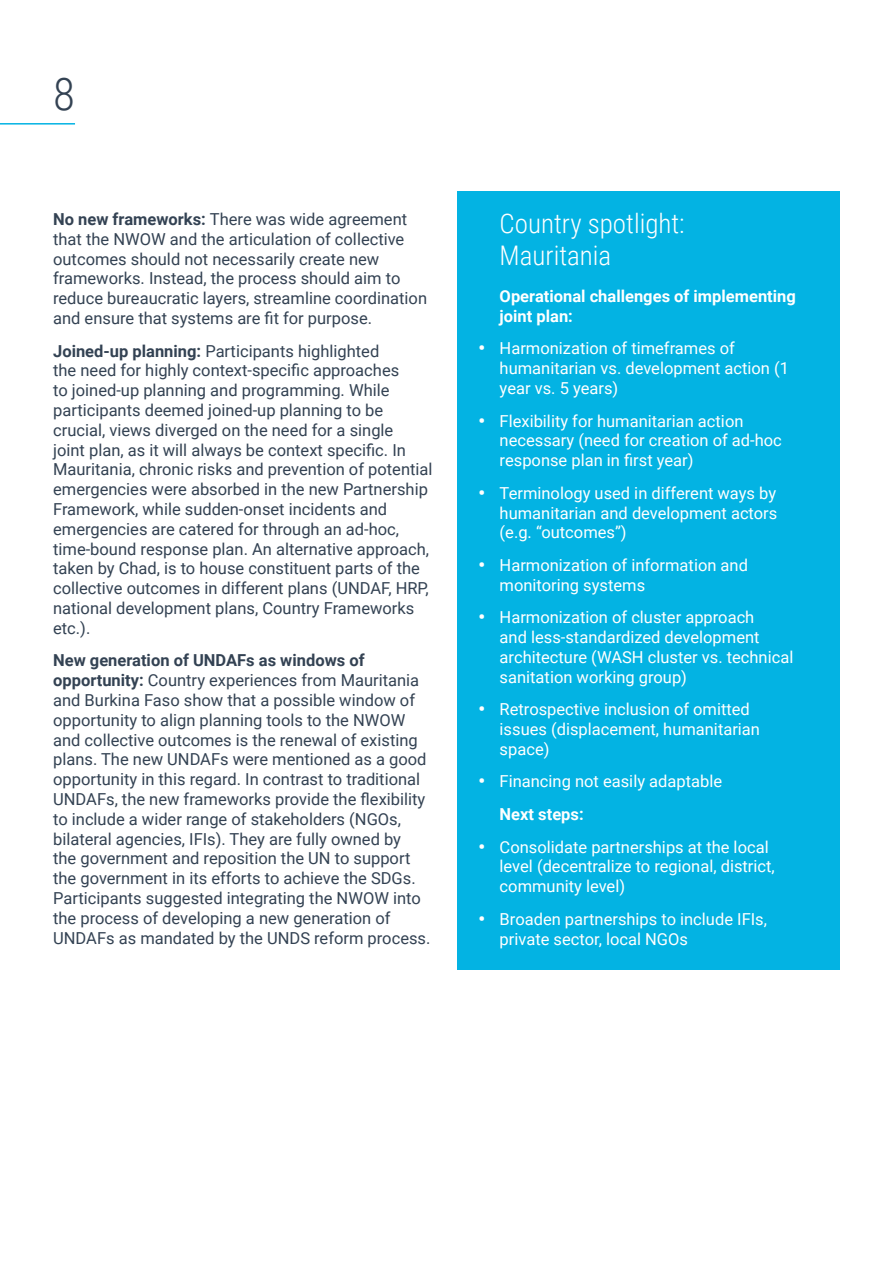
<style>
.page{position:relative;width:893px;height:1263px;background:#fff}
.page>*{position:absolute;margin:0;border:0;box-sizing:border-box;transform-origin:0 0}
.t1{font:300 45px "Roboto Condensed";color:#334253}
.t2{font:300 27px/32.4px "Roboto Condensed";color:#fff}
.t3{font:16.5px/19.8px "Roboto";color:#334253}
.t4{font:16.5px/19.8px "Roboto";color:#fff}
.t5{font:700 16.5px/19.8px "Roboto";color:#fff}
.s1{font-weight:700}
.s2{font-weight:900;font-size:18px}
</style>
<div class="page">
<hr style="left:0;top:123px;width:75px;height:2px;background:#03b3e3">
<div style="left:457px;top:191px;width:383px;height:94px;background:#03b3e3"></div>
<div style="left:457px;top:268px;width:383px;height:79px;background:#03b3e3"></div>
<div style="left:457px;top:334px;width:383px;height:85px;background:#03b3e3"></div>
<div style="left:457px;top:406px;width:383px;height:86px;background:#03b3e3"></div>
<div style="left:457px;top:478px;width:383px;height:86px;background:#03b3e3"></div>
<div style="left:457px;top:550px;width:383px;height:66px;background:#03b3e3"></div>
<div style="left:457px;top:602px;width:383px;height:106px;background:#03b3e3"></div>
<div style="left:457px;top:694px;width:383px;height:86px;background:#03b3e3"></div>
<div style="left:457px;top:766px;width:383px;height:47px;background:#03b3e3"></div>
<div style="left:457px;top:786px;width:383px;height:59px;background:#03b3e3"></div>
<div style="left:457px;top:832px;width:383px;height:85px;background:#03b3e3"></div>
<div style="left:457px;top:904px;width:383px;height:66px;background:#03b3e3"></div>
<h1 class="t1" style="left:53px;top:63px;width:23px">8</h1>
<p class="t3" style="left:53px;top:209px;width:375px"><span class="s1">No new frameworks:</span> There was wide agreement that the NWOW and the articulation of collective outcomes should not necessarily create new frameworks. Instead, the process should aim to reduce bureaucratic layers, streamline coordination and ensure that systems are fit for purpose.</p>
<p class="t3" style="left:53px;top:340px;width:381px"><span class="s1">Joined-up planning:</span> Participants highlighted<br>the need for highly context-specific approaches<br>to joined-up planning and programming. While participants deemed joined-up planning to be crucial, views diverged on the need for a single<br>joint plan, as it will always be context specific. In Mauritania, chronic risks and prevention of potential emergencies were absorbed in the new Partnership Framework, while sudden-onset incidents and emergencies are catered for through an ad-hoc, time-bound response plan. An alternative approach, taken by Chad, is to house constituent parts of the collective outcomes in different plans (UNDAF, HRP, national development plans, Country Frameworks etc.).</p>
<p class="t3" style="left:53px;top:650px;width:379px"><span class="s1">New generation of UNDAFs as windows of opportunity:</span> Country experiences from Mauritania and Burkina Faso show that a possible window of opportunity to align planning tools to the NWOW and collective outcomes is the renewal of existing plans. The new UNDAFs were mentioned as a good opportunity in this regard. In contrast to traditional UNDAFs, the new frameworks provide the flexibility to include a wider range of stakeholders (NGOs, bilateral agencies, IFIs). They are fully owned by<br>the government and reposition the UN to support the government in its efforts to achieve the SDGs.<br>Participants suggested integrating the NWOW into the process of developing a new generation of UNDAFs as mandated by the UNDS reform process.</p>
<h2 class="t2" style="left:500px;top:206px;width:187px">Country spotlight:<br>Mauritania</h2>
<p class="t5" style="left:500px;top:286px;width:298px">Operational challenges of implementing joint plan:</p>
<p class="t4" style="left:500px;top:338px;width:291px;text-indent:-21px"><span class="s2">•</span> Harmonization of timeframes of humanitarian vs. development action (1 year vs. 5 years)</p>
<p class="t4" style="left:500px;top:410px;width:284px;text-indent:-21px"><span class="s2">•</span> Flexibility for humanitarian action necessary (need for creation of ad-hoc response plan in first year)</p>
<p class="t4" style="left:500px;top:482px;width:279px;text-align:justify;text-indent:-21px"><span class="s2">•</span> Terminology used in different ways by humanitarian and development actors (e.g. “outcomes”)</p>
<p class="t4" style="left:500px;top:555px;width:250px;text-indent:-21px"><span class="s2">•</span> Harmonization of information and monitoring systems</p>
<p class="t4" style="left:500px;top:607px;width:295px;text-indent:-21px"><span class="s2">•</span> Harmonization of cluster approach<br>and less-standardized development architecture (WASH cluster vs. technical sanitation working group)</p>
<p class="t4" style="left:500px;top:699px;width:262px;text-indent:-21px"><span class="s2">•</span> Retrospective inclusion of omitted issues (displacement, humanitarian space)</p>
<p class="t4" style="left:500px;top:765px;width:224px;line-height:32.5px;text-indent:-21px"><span class="s2">•</span> Financing not easily adaptable<br><span class="s1">Next steps:</span></p>
<p class="t4" style="left:500px;top:836px;width:277px;text-indent:-21px"><span class="s2">•</span> Consolidate partnerships at the local level (decentralize to regional, district, community level)</p>
<p class="t4" style="left:500px;top:908px;width:269px;text-indent:-21px"><span class="s2">•</span> Broaden partnerships to include IFIs, private sector, local NGOs</p>
</div>
